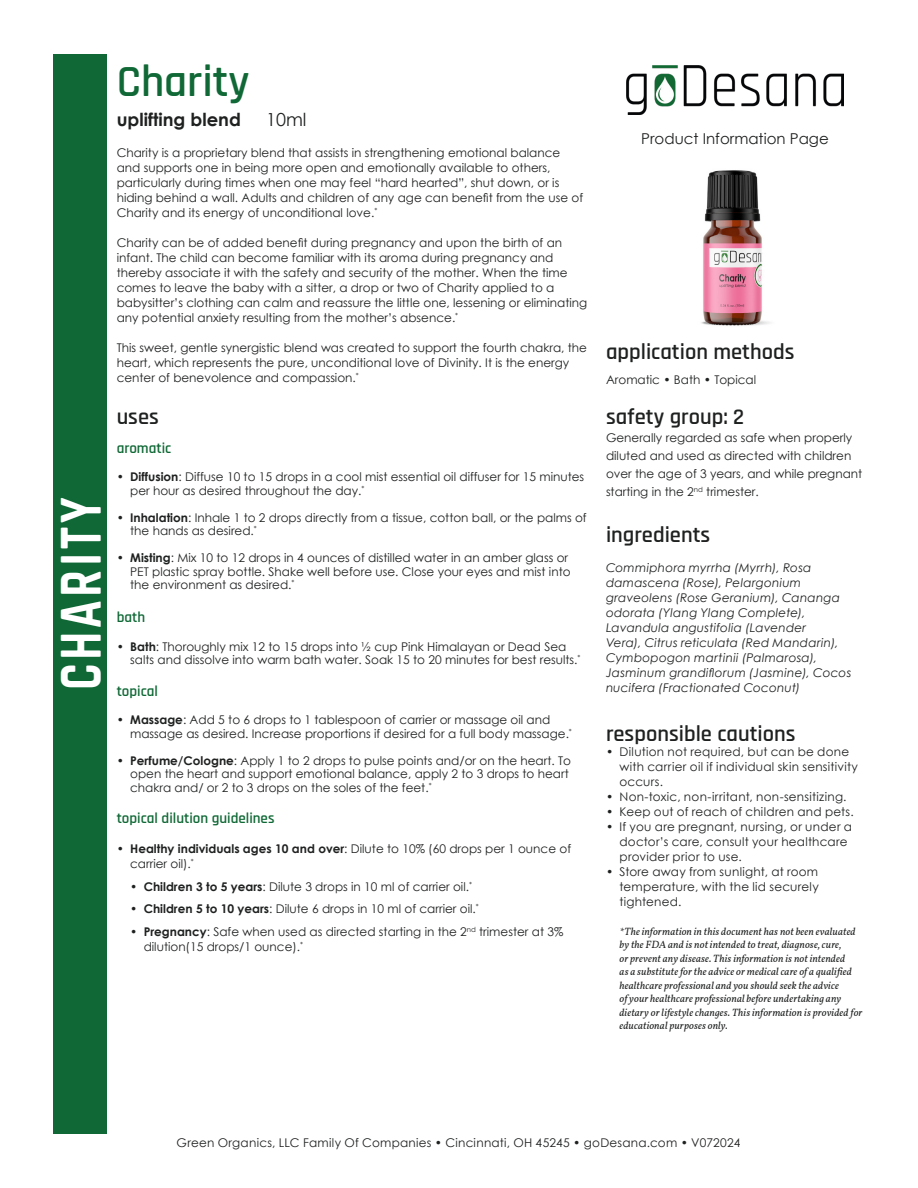
<style>
.page{position:relative;width:918px;height:1188px;background:#fff}
.page>*{position:absolute;margin:0;border:0;box-sizing:border-box;transform-origin:0 0}
.t1{font:700 61.8px "Rajdhani";letter-spacing:.075em;color:#fff;scale:.8 1}
.t2{font:600 45px "Rajdhani";color:#0f6835}
.Paragraph_Style{font:600 22.5px "Rajdhani";color:#1f2020}
.t3{font:700 18px "Century Gothic";color:#1f2020}
.t4{font:18px "Century Gothic";color:#1f2020}
.t5{font:600 15px "Rajdhani";color:#0f6835}
.t6{font:15px "Century Gothic";color:#1f2020}
.Paragraph_Style-2{font:12px/15px "Century Gothic";color:#1f2020}
.Paragraph_Style-3{font:italic 12px/15px "Century Gothic";letter-spacing:.02em;color:#1f2020}
.Paragraph_Style-4{font:12px/15px "Century Gothic";letter-spacing:.02em;color:#1f2020}
.Paragraph_Style-5{font:12px/15px "Century Gothic";letter-spacing:.025em;color:#1f2020}
.t7{font:italic 10.5px/13.5px "Vollkorn";letter-spacing:.01em;color:#1f2020}
.s1{font-weight:700}
</style>
<div class="page">
<div style="left:53px;top:54px;width:54px;height:1080px;background:#0f6835"></div>
<img style="left:701px;top:170px;width:69px;height:156px">
<img style="left:627px;top:66px;width:216px;height:49px">
<p class="t1" style="left:43px;top:690px;width:243px;rotate:-90deg">CHARITY</p>
<p class="t2" style="left:117px;top:55px;width:134px">Charity</p>
<p class="t3" style="left:117px;top:106px;width:126px">uplifting blend</p>
<p class="t4" style="left:266px;top:107px;width:42px">10ml</p>
<p class="Paragraph_Style-2" style="left:117px;top:145px;width:468px">Charity is a proprietary blend that assists in strengthening emotional balance and supports one in being more open and emotionally available to others, particularly during times when one may feel “hard hearted”, shut down, or is hiding behind a wall. Adults and children of any age can benefit from the use of Charity and its energy of unconditional love.<sup>*</sup></p>
<p class="Paragraph_Style-2" style="left:117px;top:235px;width:472px">Charity can be of added benefit during pregnancy and upon the birth of an infant. The child can become familiar with its aroma during pregnancy and thereby associate it with the safety and security of the mother. When the time comes to leave the baby with a sitter, a drop or two of Charity applied to a babysitter’s clothing can calm and reassure the little one, lessening or eliminating any potential anxiety resulting from the mother’s absence.<sup>*</sup></p>
<p class="Paragraph_Style-2" style="left:117px;top:340px;width:472px">This sweet, gentle synergistic blend was created to support the fourth chakra, the heart, which represents the pure, unconditional love of Divinity. It is the energy center of benevolence and compassion.<sup>*</sup></p>
<p class="Paragraph_Style" style="left:117px;top:404px;width:44px">uses</p>
<p class="t5" style="left:117px;top:439px;width:56px">aromatic</p>
<p class="Paragraph_Style-2" style="left:130px;top:470px;width:456px;line-height:13.5px;text-indent:-14px"><span class="s1">• Diffusion</span>: Diffuse 10 to 15 drops in a cool mist essential oil diffuser for 15 minutes per hour as desired throughout the day.<sup>*</sup></p>
<p class="Paragraph_Style-2" style="left:130px;top:511px;width:458px;line-height:13.5px;text-indent:-14px"><span class="s1">• Inhalation</span>: Inhale 1 to 2 drops directly from a tissue, cotton ball, or the palms of the hands as desired.<sup>*</sup></p>
<p class="Paragraph_Style-2" style="left:130px;top:551px;width:442px;line-height:13.5px;text-indent:-14px"><span class="s1">• Misting</span>: Mix 10 to 12 drops in 4 ounces of distilled water in an amber glass or<br>PET plastic spray bottle. Shake well before use. Close your eyes and mist into the environment as desired.<sup>*</sup></p>
<p class="t5" style="left:117px;top:609px;width:30px">bath</p>
<p class="Paragraph_Style-2" style="left:130px;top:640px;width:452px;line-height:13.5px;text-indent:-14px"><span class="s1">• Bath</span>: Thoroughly mix 12 to 15 drops into ½ cup Pink Himalayan or Dead Sea salts and dissolve into warm bath water. Soak 15 to 20 minutes for best results.<sup>*</sup></p>
<p class="t5" style="left:117px;top:682px;width:43px">topical</p>
<p class="Paragraph_Style-2" style="left:130px;top:713px;width:443px;line-height:13.5px;text-indent:-14px"><span class="s1">• Massage</span>: Add 5 to 6 drops to 1 tablespoon of carrier or massage oil and massage as desired. Increase proportions if desired for a full body massage.<sup>*</sup></p>
<p class="Paragraph_Style-2" style="left:130px;top:754px;width:442px;line-height:13.5px;text-indent:-14px"><span class="s1">• Perfume/Cologne</span>: Apply 1 to 2 drops to pulse points and/or on the heart. To open the heart and support emotional balance, apply 2 to 3 drops to heart chakra and/ or 2 to 3 drops on the soles of the feet.<sup>*</sup></p>
<p class="t5" style="left:117px;top:810px;width:159px">topical dilution guidelines</p>
<p class="Paragraph_Style-2" style="left:130px;top:841px;width:442px;text-indent:-14px"><span class="s1">• Healthy individuals ages 10 and over</span>: Dilute to 10% (60 drops per 1 ounce of carrier oil).<sup>*</sup></p>
<p class="Paragraph_Style-2" style="left:130px;top:879px;width:343px"><span class="s1">• Children 3 to 5 years</span>: Dilute 3 drops in 10 ml of carrier oil.<sup>*</sup></p>
<p class="Paragraph_Style-2" style="left:130px;top:901px;width:350px"><span class="s1">• Children 5 to 10 years</span>: Dilute 6 drops in 10 ml of carrier oil.<sup>*</sup></p>
<p class="Paragraph_Style-2" style="left:144px;top:924px;width:421px;text-indent:-14px"><span class="s1">• Pregnancy</span>: Safe when used as directed starting in the 2<sup>nd</sup> trimester at 3% dilution(15 drops/1 ounce).<sup>*</sup></p>
<p class="t6" style="left:641px;top:128px;width:189px">Product Information Page</p>
<p class="Paragraph_Style" style="left:606px;top:339px;width:190px">application methods</p>
<p class="Paragraph_Style-2" style="left:606px;top:372px;width:152px">Aromatic • Bath • Topical</p>
<p class="Paragraph_Style" style="left:606px;top:403px;width:140px">safety group: 2</p>
<p class="Paragraph_Style-2" style="left:606px;top:428px;width:258px;line-height:18px">Generally regarded as safe when properly diluted and used as directed with children over the age of 3 years, and while pregnant starting in the 2<sup>nd</sup> trimester.</p>
<p class="Paragraph_Style" style="left:606px;top:522px;width:106px">ingredients</p>
<p class="Paragraph_Style-3" style="left:606px;top:560px;width:247px">Commiphora myrrha (Myrrh), Rosa damascena (Rose), Pelargonium graveolens (Rose Geranium), Cananga odorata (Ylang Ylang Complete), Lavandula angustifolia (Lavender<br>Vera), Citrus reticulata (Red Mandarin), Cymbopogon martinii (Palmarosa), Jasminum grandiflorum (Jasmine), Cocos nucifera (Fractionated Coconut)</p>
<p class="Paragraph_Style" style="left:606px;top:721px;width:191px">responsible cautions</p>
<p class="Paragraph_Style-5" style="left:620px;top:744px;width:240px;text-indent:-14px">• Dilution not required, but can be done with carrier oil if individual skin sensitivity occurs.</p>
<p class="Paragraph_Style-4" style="left:606px;top:789px;width:242px">• Non-toxic, non-irritant, non-sensitizing.</p>
<p class="Paragraph_Style-4" style="left:606px;top:804px;width:249px">• Keep out of reach of children and pets.</p>
<p class="Paragraph_Style-4" style="left:620px;top:819px;width:234px;text-indent:-14px">• If you are pregnant, nursing, or under a doctor’s care, consult your healthcare provider prior to use.</p>
<p class="Paragraph_Style-2" style="left:620px;top:864px;width:201px;text-align:justify;text-indent:-14px">• Store away from sunlight, at room temperature, with the lid securely tightened.</p>
<p class="t7" style="left:620px;top:924px;width:245px">*The information in this document has not been evaluated by the FDA and is not intended to treat, diagnose, cure,<br>or prevent any disease. This information is not intended<br>as a substitute for the advice or medical care of a qualified healthcare professional and you should seek the advice<br>of your healthcare professional before undertaking any dietary or lifestyle changes. This information is provided for educational purposes only.</p>
<p class="Paragraph_Style-4" style="left:176px;top:1135px;width:566px">Green Organics, LLC Family Of Companies • Cincinnati, OH 45245 • goDesana.com • V072024</p>
</div>
